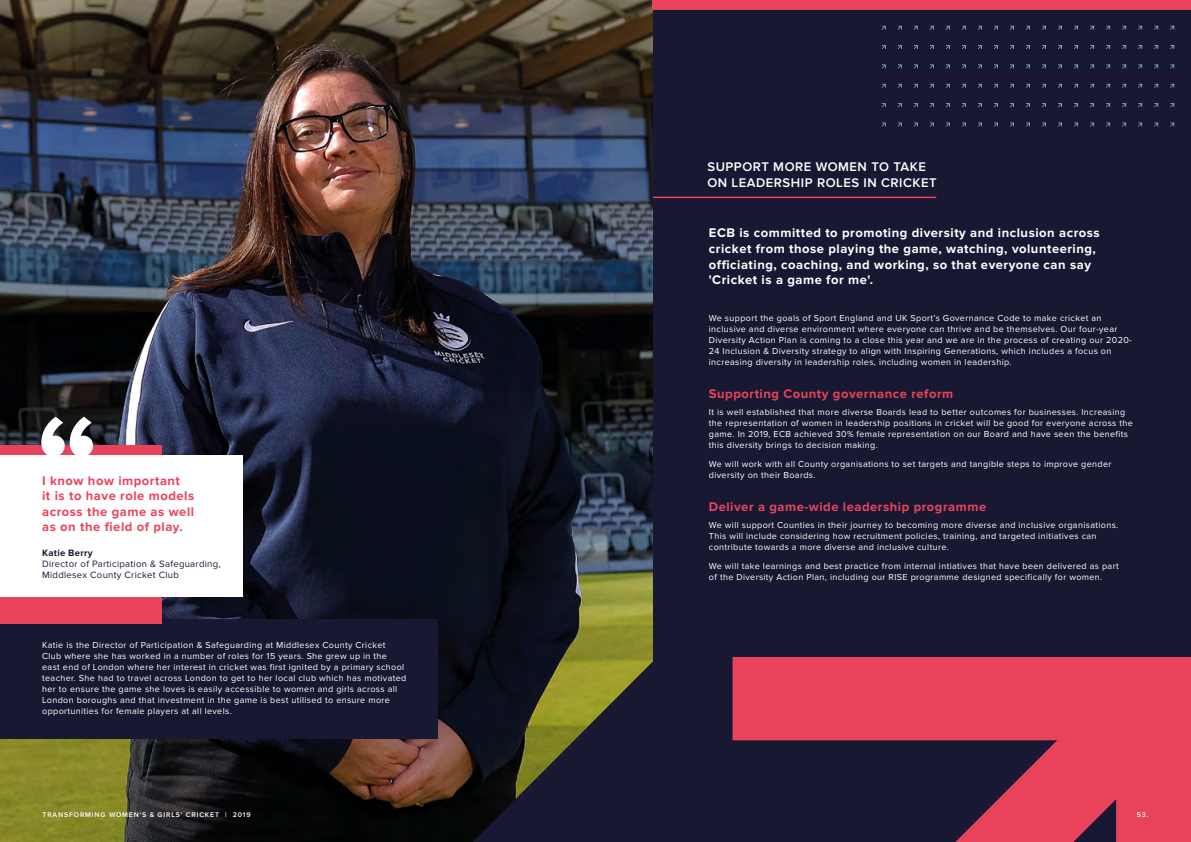
<style>
.page{position:relative;width:1191px;height:842px;background:#191832}
.page>*{position:absolute;margin:0;border:0;box-sizing:border-box;transform-origin:0 0}
.t1{font:700 139.4px "Proxima Nova";color:#fff}
.t2{font:700 13px/15.6px "Proxima Nova";letter-spacing:.04em;color:#fff}
.t3{font:700 13px/15.6px "Proxima Nova";letter-spacing:.04em;color:#e9435c}
.t4{font:600 13px/15.6px "Proxima Nova";letter-spacing:.04em;color:#fff}
.t5{font:9.5px/11.3px "Proxima Nova";letter-spacing:.03em;color:#191832}
.t6{font:700 9.5px "Proxima Nova";letter-spacing:.03em;color:#191832}
.t7{font:9px/11px "Proxima Nova";letter-spacing:.04em;color:#fff}
.t8{font:600 7px "Proxima Nova";letter-spacing:.12em;color:#fff}
</style>
<div class="page">
<hr style="left:639px;top:197px;width:296px;height:1px;background:#e9435c">
<svg style="left:978px;top:26px;width:4px;height:4px"></svg>
<svg style="left:994px;top:26px;width:4px;height:4px"></svg>
<svg style="left:1010px;top:26px;width:4px;height:4px"></svg>
<svg style="left:1026px;top:26px;width:4px;height:4px"></svg>
<svg style="left:1042px;top:26px;width:4px;height:4px"></svg>
<svg style="left:1058px;top:26px;width:4px;height:4px"></svg>
<svg style="left:1074px;top:26px;width:4px;height:4px"></svg>
<svg style="left:1090px;top:26px;width:4px;height:4px"></svg>
<svg style="left:1106px;top:26px;width:4px;height:4px"></svg>
<svg style="left:1122px;top:26px;width:4px;height:4px"></svg>
<svg style="left:1138px;top:26px;width:4px;height:4px"></svg>
<svg style="left:1154px;top:26px;width:4px;height:4px"></svg>
<svg style="left:1170px;top:26px;width:4px;height:4px"></svg>
<svg style="left:897px;top:45px;width:4px;height:4px"></svg>
<svg style="left:978px;top:45px;width:4px;height:4px"></svg>
<svg style="left:994px;top:45px;width:4px;height:4px"></svg>
<svg style="left:1010px;top:45px;width:4px;height:4px"></svg>
<svg style="left:1026px;top:45px;width:4px;height:4px"></svg>
<svg style="left:1042px;top:45px;width:4px;height:4px"></svg>
<svg style="left:1058px;top:45px;width:4px;height:4px"></svg>
<svg style="left:1074px;top:45px;width:4px;height:4px"></svg>
<svg style="left:1090px;top:45px;width:4px;height:4px"></svg>
<svg style="left:1106px;top:45px;width:4px;height:4px"></svg>
<svg style="left:1122px;top:45px;width:4px;height:4px"></svg>
<svg style="left:1138px;top:45px;width:4px;height:4px"></svg>
<svg style="left:1154px;top:45px;width:4px;height:4px"></svg>
<svg style="left:1170px;top:45px;width:4px;height:4px"></svg>
<svg style="left:978px;top:64px;width:4px;height:4px"></svg>
<svg style="left:994px;top:64px;width:4px;height:4px"></svg>
<svg style="left:1010px;top:64px;width:4px;height:4px"></svg>
<svg style="left:1026px;top:64px;width:4px;height:4px"></svg>
<svg style="left:1042px;top:64px;width:4px;height:4px"></svg>
<svg style="left:1058px;top:64px;width:4px;height:4px"></svg>
<svg style="left:1074px;top:64px;width:4px;height:4px"></svg>
<svg style="left:1090px;top:64px;width:4px;height:4px"></svg>
<svg style="left:1106px;top:64px;width:4px;height:4px"></svg>
<svg style="left:1122px;top:64px;width:4px;height:4px"></svg>
<svg style="left:1138px;top:64px;width:4px;height:4px"></svg>
<svg style="left:1154px;top:64px;width:4px;height:4px"></svg>
<svg style="left:1170px;top:64px;width:4px;height:4px"></svg>
<svg style="left:978px;top:84px;width:4px;height:4px"></svg>
<svg style="left:994px;top:84px;width:4px;height:4px"></svg>
<svg style="left:1010px;top:84px;width:4px;height:4px"></svg>
<svg style="left:1026px;top:84px;width:4px;height:4px"></svg>
<svg style="left:1042px;top:84px;width:4px;height:4px"></svg>
<svg style="left:1058px;top:84px;width:4px;height:4px"></svg>
<svg style="left:1074px;top:84px;width:4px;height:4px"></svg>
<svg style="left:1090px;top:84px;width:4px;height:4px"></svg>
<svg style="left:1106px;top:84px;width:4px;height:4px"></svg>
<svg style="left:1122px;top:84px;width:4px;height:4px"></svg>
<svg style="left:1138px;top:84px;width:4px;height:4px"></svg>
<svg style="left:1154px;top:84px;width:4px;height:4px"></svg>
<svg style="left:1170px;top:84px;width:4px;height:4px"></svg>
<svg style="left:881px;top:103px;width:4px;height:4px"></svg>
<svg style="left:897px;top:103px;width:4px;height:4px"></svg>
<svg style="left:978px;top:103px;width:4px;height:4px"></svg>
<svg style="left:994px;top:103px;width:4px;height:4px"></svg>
<svg style="left:1010px;top:103px;width:4px;height:4px"></svg>
<svg style="left:1026px;top:103px;width:4px;height:4px"></svg>
<svg style="left:1042px;top:103px;width:4px;height:4px"></svg>
<svg style="left:1058px;top:103px;width:4px;height:4px"></svg>
<svg style="left:1074px;top:103px;width:4px;height:4px"></svg>
<svg style="left:1090px;top:103px;width:4px;height:4px"></svg>
<svg style="left:1106px;top:103px;width:4px;height:4px"></svg>
<svg style="left:1122px;top:103px;width:4px;height:4px"></svg>
<svg style="left:1138px;top:103px;width:4px;height:4px"></svg>
<svg style="left:1154px;top:103px;width:4px;height:4px"></svg>
<svg style="left:1170px;top:103px;width:4px;height:4px"></svg>
<svg style="left:978px;top:123px;width:4px;height:4px"></svg>
<svg style="left:994px;top:123px;width:4px;height:4px"></svg>
<svg style="left:1010px;top:123px;width:4px;height:4px"></svg>
<svg style="left:1026px;top:123px;width:4px;height:4px"></svg>
<svg style="left:1042px;top:123px;width:4px;height:4px"></svg>
<svg style="left:1058px;top:123px;width:4px;height:4px"></svg>
<svg style="left:1074px;top:123px;width:4px;height:4px"></svg>
<svg style="left:1090px;top:123px;width:4px;height:4px"></svg>
<svg style="left:1106px;top:123px;width:4px;height:4px"></svg>
<svg style="left:1122px;top:123px;width:4px;height:4px"></svg>
<svg style="left:1138px;top:123px;width:4px;height:4px"></svg>
<svg style="left:1154px;top:123px;width:4px;height:4px"></svg>
<svg style="left:1170px;top:123px;width:4px;height:4px"></svg>
<img style="left:0;top:0;width:652px;height:842px">
<div style="left:652px;top:0;width:539px;height:9px;background:#e9435c"></div>
<div style="left:0;top:619px;width:438px;height:120px;background:#191832"></div>
<div style="left:0;top:445px;width:162px;height:179px;background:#e9435c"></div>
<div style="left:0;top:455px;width:242px;height:142px;background:#fff"></div>
<svg style="left:732px;top:657px;width:459px;height:185px;fill:#e9435c"></svg>
<svg style="left:955px;top:711px;width:190px;height:131px"></svg>
<svg style="left:473px;top:638px;width:180px;height:204px"></svg>
<h1 class="t1" style="left:36px;top:384px;width:65px">“</h1>
<h2 class="t3" style="left:42px;top:473px;width:154px">I know how important<br>it is to have role models across the game as well as on the field of play.</h2>
<p class="t6" style="left:42px;top:547px;width:52px">Katie Berry</p>
<p class="t5" style="left:42px;top:558px;width:180px">Director of Participation &amp; Safeguarding,<br>Middlesex County Cricket Club</p>
<p class="t7" style="left:42px;top:640px;width:366px">Katie is the Director of Participation &amp; Safeguarding at Middlesex County Cricket Club where she has worked in a number of roles for 15 years. She grew up in the east end of London where her interest in cricket was first ignited by a primary school teacher. She had to travel across London to get to her local club which has motivated her to ensure the game she loves is easily accessible to women and girls across all London boroughs and that investment in the game is best utilised to ensure more opportunities for female players at all levels.</p>
<h2 class="t4" style="left:707px;top:159px;width:231px">SUPPORT MORE WOMEN TO TAKE<br>ON LEADERSHIP ROLES IN CRICKET</h2>
<h2 class="t2" style="left:709px;top:226px;width:392px">ECB is committed to promoting diversity and inclusion across cricket from those playing the game, watching, volunteering, officiating, coaching, and working, so that everyone can say 'Cricket is a game for me'.</h2>
<p class="t7" style="left:709px;top:313px;width:424px">We support the goals of Sport England and UK Sport’s Governance Code to make cricket an inclusive and diverse environment where everyone can thrive and be themselves. Our four-year Diversity Action Plan is coming to a close this year and we are in the process of creating our 2020- 24 Inclusion &amp; Diversity strategy to align with Inspiring Generations, which includes a focus on increasing diversity in leadership roles, including women in leadership.</p>
<h2 class="t3" style="left:709px;top:386px;width:246px">Supporting County governance reform</h2>
<p class="t7" style="left:709px;top:406px;width:425px">It is well established that more diverse Boards lead to better outcomes for businesses. Increasing the representation of women in leadership positions in cricket will be good for everyone across the game. In 2019, ECB achieved 30% female representation on our Board and have seen the benefits this diversity brings to decision making.</p>
<p class="t7" style="left:709px;top:459px;width:404px">We will work with all County organisations to set targets and tangible steps to improve gender diversity on their Boards.</p>
<h2 class="t3" style="left:709px;top:499px;width:279px">Deliver a game-wide leadership programme</h2>
<p class="t7" style="left:709px;top:519px;width:411px">We will support Counties in their journey to becoming more diverse and inclusive organisations.<br>This will include considering how recruitment policies, training, and targeted initiatives can contribute towards a more diverse and inclusive culture.</p>
<p class="t7" style="left:709px;top:561px;width:411px">We will take learnings and best practice from internal intiatives that have been delivered as part of the Diversity Action Plan, including our RISE programme designed specifically for women.</p>
<p class="t8" style="left:43px;top:811px;width:210px">TRANSFORMING WOMEN'S &amp; GIRLS' CRICKET | 2019</p>
<p class="t8" style="left:1136px;top:811px;width:13px">53.</p>
</div>
